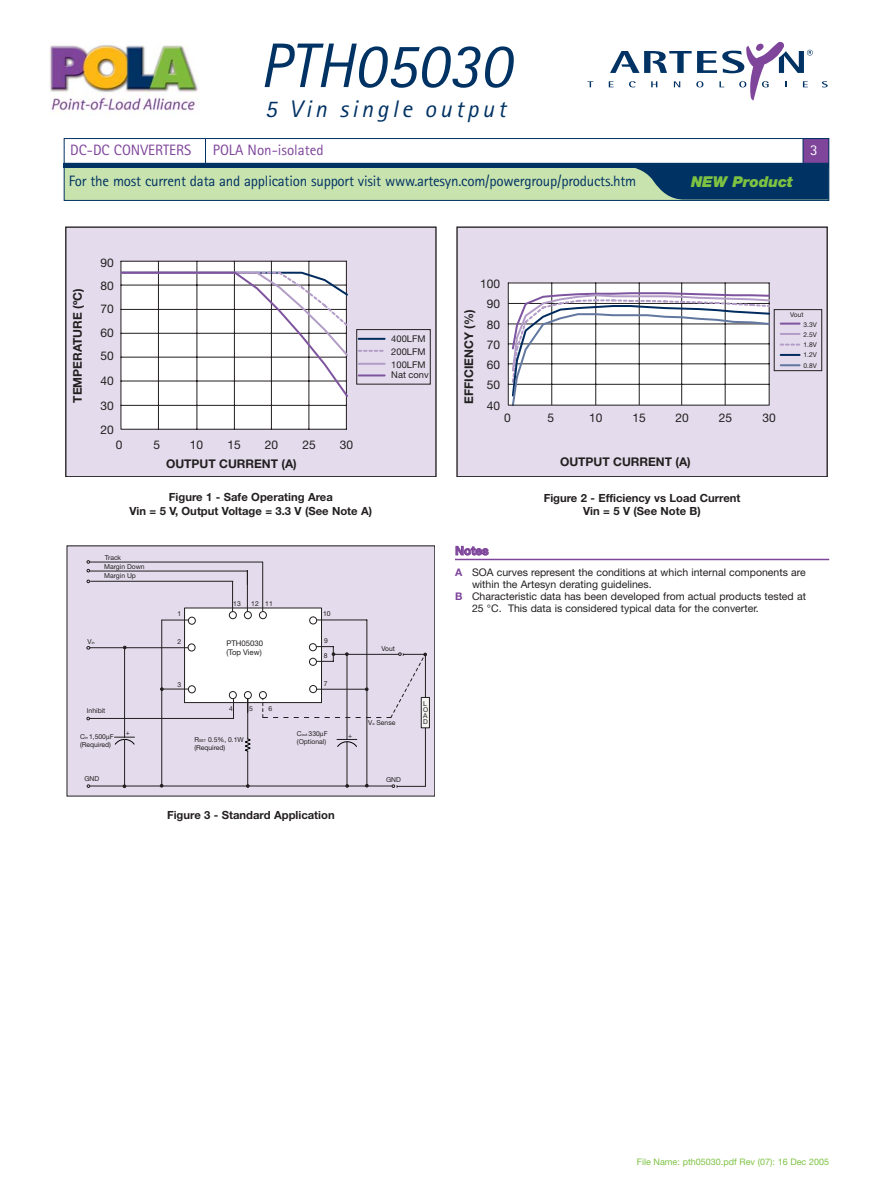
<style>
.page{position:relative;width:893px;height:1191px;background:#fff}
.page>*{position:absolute;margin:0;border:0;box-sizing:border-box;transform-origin:0 0}
.t1{font:italic 63px "Rotis Sans Serif";color:#003263}
.t2{font:italic 24px "Rotis Sans Serif";letter-spacing:.15em;color:#003263}
.t3{font:15px "Rotis Sans Serif";letter-spacing:-.015em;color:#003263}
.t4{font:15px "AT Rotis Sans Serif";color:#7e459b}
.t5{font:italic 900 15px "Helvetica Neue";letter-spacing:-.005em;color:#7dc242}
.t6{font:15px "AT Rotis Sans Serif";color:#fff}
.t7{font:700 12px "Helvetica Neue";color:#231f20}
.t8{font:12px/21.3px "Helvetica Neue";color:#231f20}
.t9{font:700 12px "Helvetica Neue";letter-spacing:-.01em;color:#7e459b}
.t10{font:700 11.25px/13.5px "Helvetica Neue";color:#231f20;text-align:center}
.t11{font:10.5px "Helvetica Neue";color:#231f20}
.t12{font:9.3px/13px "Helvetica Neue";color:#231f20;text-align:justify}
.t13{font:9px "Helvetica Neue";color:#7dc242}
.t14{font:7.8px/9.3px "Helvetica Neue";color:#231f20}
.t15{font:6.75px/8.2px "Helvetica Neue";color:#231f20}
.t16{font:6.6px/9.8px "Helvetica Neue";color:#231f20;text-align:justify}
.t17{font:3.9px "Helvetica Neue";color:#231f20}
.s1{font-size:6.75px}
.s2{font-size:3.9px}
.s3{font-weight:700;color:#7e459b}
</style>
<div class="page">
<div style="left:64px;top:164px;width:765px;height:36px;background:#c9e3ae"></div>
<div style="left:64px;top:164px;width:765px;height:37px;border:1px solid #003263"></div>
<div style="left:64px;top:138px;width:765px;height:26px;border:1px solid #003263"></div>
<hr style="left:64px;top:164px;width:765px;height:4px;background:#003263">
<svg style="left:205px;top:138px;width:1px;height:26px"></svg>
<svg style="left:630px;top:139px;width:199px;height:60px"></svg>
<svg style="left:587px;top:81px;width:6px;height:6px"></svg>
<svg style="left:822px;top:81px;width:6px;height:6px"></svg>
<svg style="left:609px;top:41px;width:204px;height:59px"></svg>
<img style="left:49px;top:45px;width:150px;height:71px">
<div style="left:457px;top:227px;width:370px;height:250px;background:#e4dcec"></div>
<div style="left:456px;top:226px;width:372px;height:251px;border:1px solid #231f20"></div>
<div style="left:509px;top:283px;width:260px;height:122px;background:#fff"></div>
<div style="left:774px;top:309px;width:48px;height:62px;border:1px solid #231f20"></div>
<hr style="left:508px;top:384px;width:261px;height:1px;background:#231f20">
<hr style="left:508px;top:363px;width:261px;height:1px;background:#231f20">
<hr style="left:508px;top:343px;width:261px;height:1px;background:#231f20">
<hr style="left:508px;top:323px;width:261px;height:1px;background:#231f20">
<hr style="left:508px;top:303px;width:261px;height:1px;background:#231f20">
<hr style="left:508px;top:283px;width:261px;height:1px;background:#231f20">
<hr style="left:551px;top:283px;width:1px;height:122px;background:#231f20">
<hr style="left:595px;top:283px;width:1px;height:122px;background:#231f20">
<hr style="left:639px;top:283px;width:1px;height:122px;background:#231f20">
<hr style="left:681px;top:283px;width:1px;height:122px;background:#231f20">
<hr style="left:725px;top:283px;width:1px;height:122px;background:#231f20">
<hr style="left:769px;top:283px;width:1px;height:122px;background:#231f20">
<hr style="left:508px;top:283px;width:1px;height:122px;background:#231f20">
<svg style="left:511px;top:291px;width:291px;height:116px"></svg>
<hr style="left:508px;top:405px;width:261px;height:1px;background:#231f20">
<div style="left:66px;top:227px;width:370px;height:250px;background:#e4dcec"></div>
<div style="left:65px;top:226px;width:372px;height:251px;border:1px solid #231f20"></div>
<div style="left:356px;top:329px;width:75px;height:55px;border:1px solid #231f20"></div>
<hr style="left:359px;top:338px;width:26px;height:2px;background:#002b5e">
<svg style="left:359px;top:350px;width:25px;height:2px"></svg>
<hr style="left:359px;top:363px;width:26px;height:2px;background:#b39cc7">
<hr style="left:359px;top:374px;width:26px;height:2px;background:#7e549e">
<svg style="left:120px;top:260px;width:228px;height:170px;background:#eae9eb"></svg>
<hr style="left:455px;top:559px;width:374px;height:1px;background:#7e459b">
<div style="left:67px;top:546px;width:368px;height:250px;background:#e4dcec"></div>
<hr style="left:90px;top:561px;width:173px;height:1px;background:#231f20">
<hr style="left:232px;top:581px;width:1px;height:30px;background:#231f20">
<hr style="left:262px;top:562px;width:1px;height:49px;background:#231f20">
<hr style="left:247px;top:571px;width:1px;height:40px;background:#231f20">
<hr style="left:91px;top:581px;width:142px;height:1px;background:#231f20">
<hr style="left:90px;top:570px;width:158px;height:1px;background:#231f20">
<hr style="left:90px;top:647px;width:98px;height:1px;background:#231f20">
<hr style="left:161px;top:620px;width:1px;height:165px;background:#231f20">
<hr style="left:124px;top:649px;width:1px;height:88px;background:#231f20">
<hr style="left:124px;top:739px;width:1px;height:47px;background:#231f20">
<hr style="left:90px;top:785px;width:302px;height:1px;background:#231f20">
<svg style="left:392px;top:784px;width:33px;height:4px"></svg>
<hr style="left:90px;top:718px;width:144px;height:1px;background:#231f20">
<hr style="left:247px;top:751px;width:1px;height:35px;background:#231f20">
<hr style="left:347px;top:741px;width:1px;height:45px;background:#231f20">
<hr style="left:425px;top:728px;width:1px;height:58px;background:#231f20">
<hr style="left:366px;top:620px;width:1px;height:165px;background:#231f20">
<svg style="left:114px;top:735px;width:21px;height:10px"></svg>
<svg style="left:160px;top:607px;width:270px;height:145px"></svg>
<h1 class="t1" style="left:259px;top:44px;width:253px">PTH05030</h1>
<h2 class="t2" style="left:265px;top:100px;width:242px">5 Vin single output</h2>
<h3 class="t4" style="left:70px;top:144px;width:123px">DC-DC CONVERTERS</h3>
<h3 class="t4" style="left:213px;top:144px;width:112px">POLA Non-isolated</h3>
<h3 class="t6" style="left:810px;top:144px;width:9px">3</h3>
<h3 class="t5" style="left:691px;top:176px;width:104px">NEW Product</h3>
<h3 class="t3" style="left:69px;top:175px;width:569px">For the most current data and application support visit www.artesyn.com/powergroup/products.htm</h3>
<p class="t7" style="left:73px;top:402px;width:116px;rotate:-90deg">TEMPERATURE (ºC)</p>
<p class="t8" style="left:100px;top:254px;width:15px">90</p>
<p class="t8" style="left:100px;top:299px;width:15px">70</p>
<p class="t8" style="left:100px;top:276px;width:15px">80</p>
<p class="t8" style="left:100px;top:323px;width:15px">60</p>
<p class="t8" style="left:100px;top:346px;width:15px">50</p>
<p class="t8" style="left:100px;top:371px;width:15px">40</p>
<p class="t8" style="left:100px;top:396px;width:15px">30</p>
<p class="t8" style="left:100px;top:420px;width:15px">20</p>
<p class="t8" style="left:116px;top:435px;width:8px">0</p>
<p class="t8" style="left:153px;top:435px;width:8px">5</p>
<p class="t8" style="left:190px;top:435px;width:15px">10</p>
<p class="t8" style="left:227px;top:435px;width:15px">15</p>
<p class="t8" style="left:265px;top:435px;width:15px">20</p>
<p class="t8" style="left:302px;top:435px;width:15px">25</p>
<p class="t8" style="left:340px;top:435px;width:15px">30</p>
<p class="t7" style="left:166px;top:459px;width:132px">OUTPUT CURRENT (A)</p>
<p class="t10" style="left:130px;top:491px;width:244px">Figure 1 - Safe Operating Area<br>Vin = 5 V, Output Voltage = 3.3 V (See Note A)</p>
<p class="t12" style="left:391px;top:333px;width:36px">400LFM 200LFM 100LFM</p>
<p class="t12" style="left:391px;top:369px;width:39px">Nat conv</p>
<p class="t15" style="left:105px;top:554px;width:18px">Track</p>
<p class="t15" style="left:104px;top:572px;width:33px">Margin Up</p>
<p class="t15" style="left:104px;top:563px;width:42px">Margin Down</p>
<p class="t17" style="left:88px;top:641px;width:9px"><span class="s1">V</span>in</p>
<p class="t15" style="left:177px;top:610px;width:5px">1</p>
<p class="t15" style="left:177px;top:638px;width:5px">2</p>
<p class="t15" style="left:178px;top:681px;width:5px">3</p>
<p class="t15" style="left:233px;top:600px;width:9px">13</p>
<p class="t15" style="left:251px;top:600px;width:23px">12 11</p>
<p class="t14" style="left:226px;top:639px;width:38px">PTH05030 (Top View)</p>
<p class="t15" style="left:323px;top:610px;width:9px">10</p>
<p class="t15" style="left:324px;top:637px;width:5px">9</p>
<p class="t15" style="left:324px;top:652px;width:5px">8</p>
<p class="t15" style="left:324px;top:680px;width:5px">7</p>
<p class="t15" style="left:381px;top:645px;width:15px">Vout</p>
<p class="t15" style="left:229px;top:705px;width:5px">4</p>
<p class="t15" style="left:249px;top:705px;width:5px">5</p>
<p class="t15" style="left:268px;top:705px;width:5px">6</p>
<p class="t15" style="left:87px;top:707px;width:20px">Inhibit</p>
<p class="t15" style="left:80px;top:733px;width:35px">C<span class="s2">in</span> 1,500 F (Required)</p>
<p class="t15" style="left:194px;top:736px;width:51px">R<span class="s2">SET</span> 0.5%, 0.1W (Required)</p>
<p class="t15" style="left:126px;top:729px;width:6px">+</p>
<p class="t15" style="left:84px;top:775px;width:16px">GND</p>
<p class="t15" style="left:297px;top:730px;width:32px">C<span class="s2">out</span> 330 F (Optional)</p>
<p class="t15" style="left:348px;top:731px;width:6px">+</p>
<p class="t10" style="left:167px;top:809px;width:169px">Figure 3 - Standard Application</p>
<p class="t15" style="left:368px;top:719px;width:29px">V<span class="s2">o</span> Sense</p>
<p class="t15" style="left:386px;top:775px;width:16px">GND</p>
<p class="t15" style="left:423px;top:701px;width:7px;line-height:5.8px">L<br>O<br>A<br>D</p>
<p class="t8" style="left:480px;top:274px;width:21px">100</p>
<p class="t7" style="left:465px;top:404px;width:95px;rotate:-90deg">EFFICIENCY (%)</p>
<p class="t8" style="left:487px;top:295px;width:15px">90</p>
<p class="t8" style="left:487px;top:315px;width:15px">80</p>
<p class="t8" style="left:487px;top:335px;width:15px">70</p>
<p class="t8" style="left:487px;top:355px;width:15px">60</p>
<p class="t8" style="left:487px;top:375px;width:15px">50<br>40</p>
<p class="t8" style="left:504px;top:408px;width:8px">0</p>
<p class="t8" style="left:548px;top:408px;width:8px">5</p>
<p class="t8" style="left:589px;top:408px;width:15px">10</p>
<p class="t8" style="left:632px;top:408px;width:15px">15</p>
<p class="t8" style="left:675px;top:408px;width:15px">20</p>
<p class="t8" style="left:719px;top:408px;width:15px">25</p>
<p class="t8" style="left:762px;top:408px;width:15px">30</p>
<p class="t7" style="left:560px;top:457px;width:132px">OUTPUT CURRENT (A)</p>
<p class="t10" style="left:544px;top:492px;width:198px">Figure 2 - Efficiency vs Load Current<br>Vin = 5 V (See Note B)</p>
<p class="t16" style="left:790px;top:311px;width:15px">Vout</p>
<p class="t16" style="left:803px;top:320px;width:15px">3.3V 2.5V 1.8V</p>
<p class="t16" style="left:803px;top:350px;width:15px;line-height:10.6px">1.2V<br>0.8V</p>
<p class="t9" style="left:455px;top:546px;width:35px">Notes</p>
<p class="t11" style="left:455px;top:568px;width:352px"><span class="s3">A</span> SOA curves represent the conditions at which internal components are</p>
<p class="t11" style="left:472px;top:580px;width:181px">within the Artesyn derating guidelines.</p>
<p class="t11" style="left:455px;top:592px;width:352px"><span class="s3">B</span> Characteristic data has been developed from actual products tested at</p>
<p class="t11" style="left:472px;top:604px;width:288px">25 °C. This data is considered typical data for the converter.</p>
<p class="t13" style="left:637px;top:1159px;width:194px">File Name: pth05030.pdf Rev (07): 16 Dec 2005</p>
</div>
